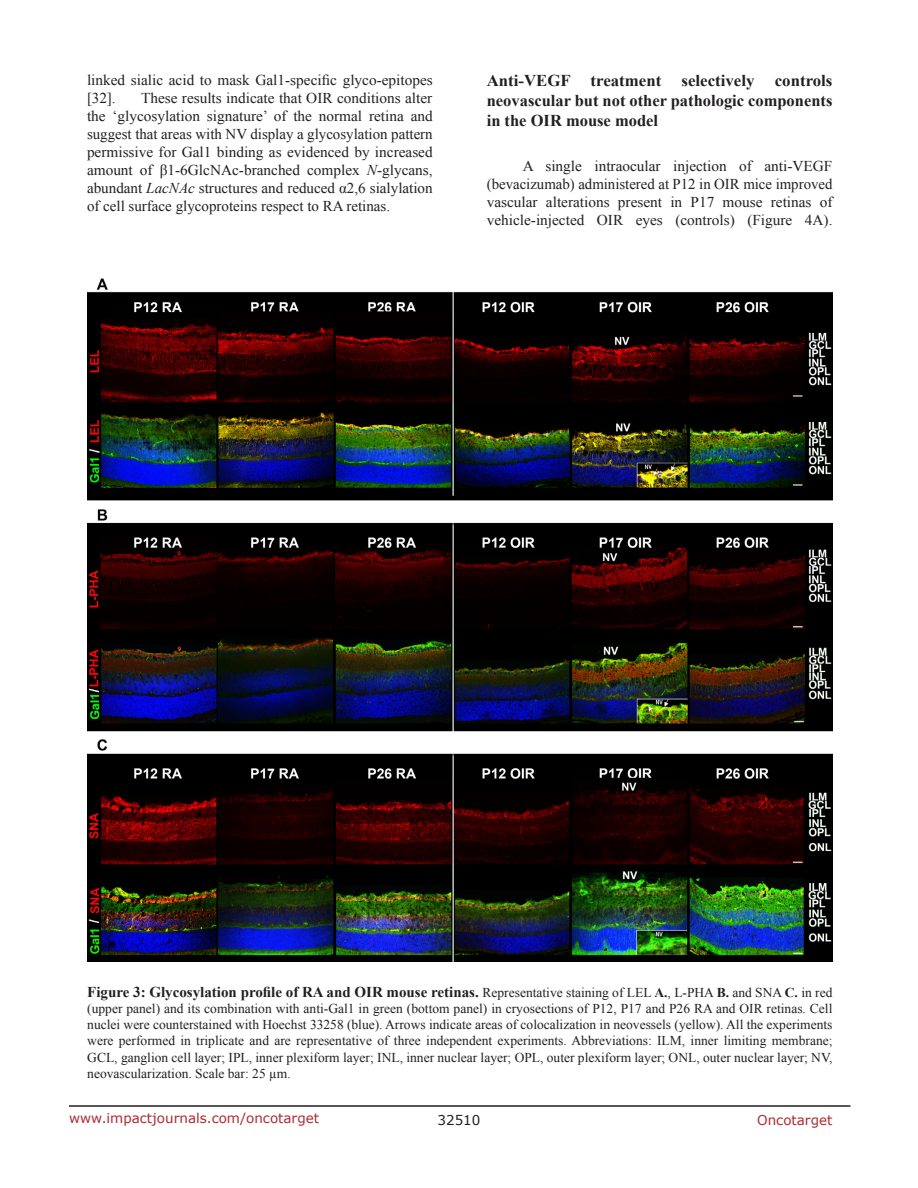
<style>
.page{position:relative;width:918px;height:1188px;background:#fff}
.page>*{position:absolute;margin:0;border:0;box-sizing:border-box;transform-origin:0 0}
.SubHeading{font:700 16.5px/19.8px "Times New Roman";color:#221f22;text-align:justify}
.BodyText{font:15px/18px "Times New Roman";color:#221f22;text-align:justify}
.FigureText{font:700 15px "Times New Roman";color:#221f22}
.FigureText-2{font:13.5px/16.2px "Times New Roman";color:#221f22;text-align:justify}
.t1{font:13.5px "Verdana";color:#ac2b31}
.t2{font:13.5px "Verdana";color:#221f22}
.s1{font-style:italic}
.s2{font-style:italic;color:#231f20}
.s3{font-weight:400;font-size:13.5px}
.s4{font-size:13.5px}
</style>
<div class="page">
<hr style="left:69px;top:1105px;width:781px;height:2px;background:#231f20">
<img style="left:87px;top:278px;width:745px;height:683px">
<p class="BodyText" style="left:87px;top:71px;width:347px">linked sialic acid to mask Gal1-specific glyco-epitopes [32].</p>
<p class="BodyText" style="left:87px;top:89px;width:347px;text-indent:54px">These results indicate that OIR conditions alter the ‘glycosylation signature’ of the normal retina and suggest that areas with NV display a glycosylation pattern permissive for Gal1 binding as evidenced by increased amount of β1-6GlcNAc-branched complex <span class="s1">N</span>-glycans, abundant <span class="s2">LacNAc</span> structures and reduced α2,6 sialylation of cell surface glycoproteins respect to RA retinas.</p>
<p class="SubHeading" style="left:487px;top:70px;width:347px">Anti-VEGF treatment selectively controls neovascular but not other pathologic components in the OIR mouse model</p>
<p class="BodyText" style="left:487px;top:157px;width:347px;text-indent:36px">A single intraocular injection of anti-VEGF (bevacizumab) administered at P12 in OIR mice improved vascular alterations present in P17 mouse retinas of vehicle-injected OIR eyes (controls) (Figure 4A).</p>
<p class="FigureText" style="left:87px;top:981px;width:747px">Figure 3: Glycosylation profile of RA and OIR mouse retinas. <span class="s3">Representative staining of LEL</span> <span class="s4">A.</span><span class="s3">, L-PHA</span> <span class="s4">B.</span> <span class="s3">and SNA</span> <span class="s4">C.</span> <span class="s3">in red</span></p>
<p class="FigureText-2" style="left:87px;top:1000px;width:747px">(upper panel) and its combination with anti-Gal1 in green (bottom panel) in cryosections of P12, P17 and P26 RA and OIR retinas. Cell nuclei were counterstained with Hoechst 33258 (blue). Arrows indicate areas of colocalization in neovessels (yellow). All the experiments were performed in triplicate and are representative of three independent experiments. Abbreviations: ILM, inner limiting membrane; GCL, ganglion cell layer; IPL, inner plexiform layer; INL, inner nuclear layer; OPL, outer plexiform layer; ONL, outer nuclear layer; NV, neovascularization. Scale bar: 25 µm.</p>
<p class="t1" style="left:69px;top:1109px;width:252px">www.impactjournals.com/oncotarget</p>
<p class="t2" style="left:438px;top:1111px;width:44px">32510</p>
<p class="t1" style="left:757px;top:1111px;width:77px">Oncotarget</p>
</div>
